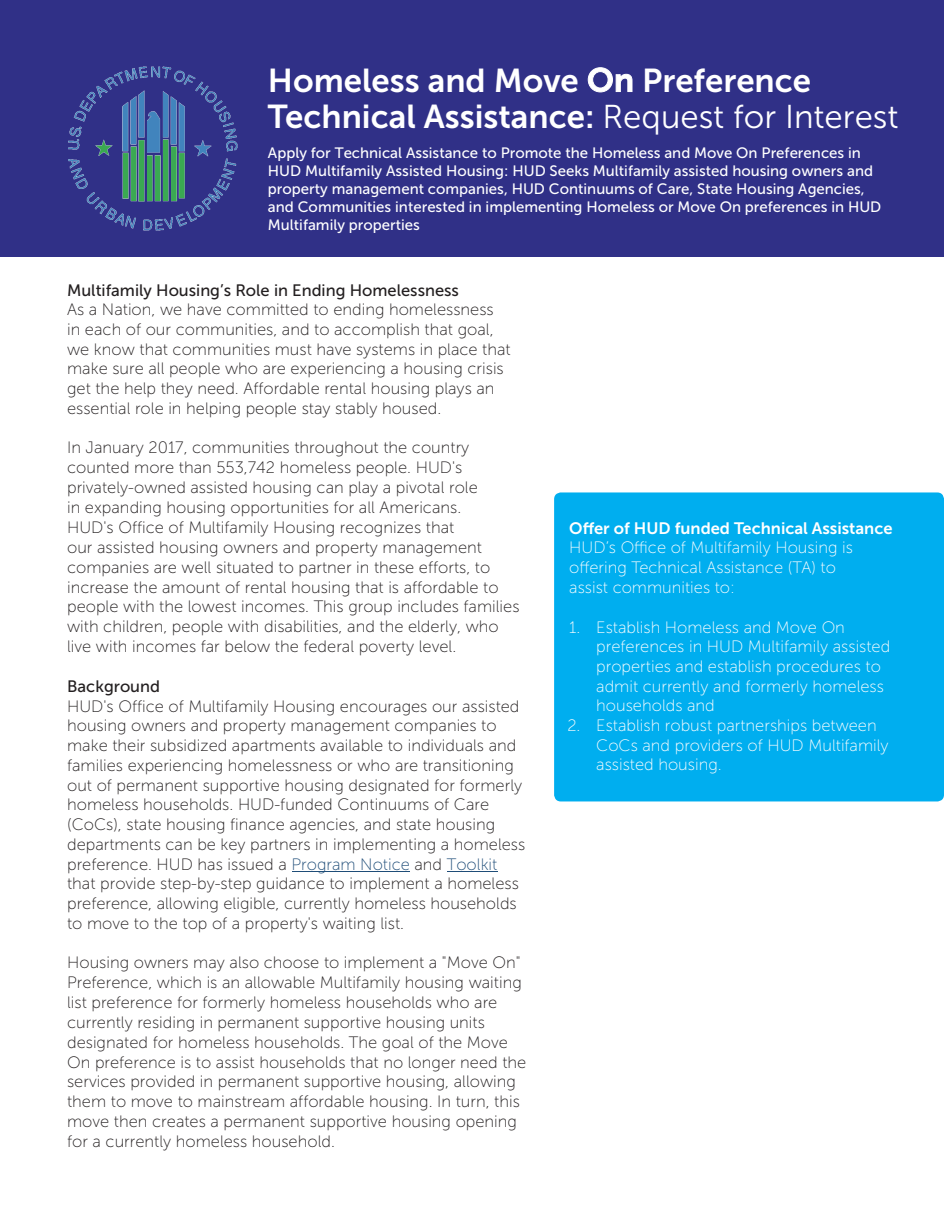
<style>
.page{position:relative;width:944px;height:1214px;background:#fff}
.page>*{position:absolute;margin:0;border:0;box-sizing:border-box;transform-origin:0 0}
.t1{font:33px/36px "Museo Sans 700";color:#fff}
.t2{font:16.5px/19.8px "Museo Sans 100";color:#231f20}
.t3{font:16.5px/19.6px "Museo Sans 100";color:#fff}
.t4{font:16.5px "Museo Sans 500";color:#231f20}
.t5{font:16.5px "Museo Sans 700";color:#fff}
.t6{font:15px/18px "Museo Sans 500";color:#fff}
.s1{font-family:"Museo Sans 300"}
.s2{color:#1f4d78}
</style>
<div class="page">
<div style="left:554px;top:492px;width:390px;height:309px;background:#00aeef;border-radius:7px"></div>
<div style="left:0;top:0;width:944px;height:257px;background:#303087"></div>
<img style="left:68px;top:66px;width:170px;height:165px">
<hr style="left:292px;top:871px;width:117px;height:1px;background:#1f4d78">
<hr style="left:447px;top:871px;width:50px;height:1px;background:#1f4d78">
<h1 class="t1" style="left:268px;top:62px;width:632px">Homeless and Move On Preference<br>Technical Assistance: <span class="s1">Request for Interest</span></h1>
<p class="t6" style="left:268px;top:144px;width:615px">Apply for Technical Assistance to Promote the Homeless and Move On Preferences in HUD Multifamily Assisted Housing: HUD Seeks Multifamily assisted housing owners and property management companies, HUD Continuums of Care, State Housing Agencies, and Communities interested in implementing Homeless or Move On preferences in HUD Multifamily properties</p>
<p class="t4" style="left:67px;top:281px;width:393px">Multifamily Housing’s Role in Ending Homelessness</p>
<p class="t2" style="left:67px;top:300px;width:445px">As a Nation, we have committed to ending homelessness in each of our communities, and to accomplish that goal, we know that communities must have systems in place that make sure all people who are experiencing a housing crisis get the help they need. Affordable rental housing plays an essential role in helping people stay stably housed.</p>
<p class="t2" style="left:67px;top:438px;width:454px">In January 2017, communities throughout the country counted more than 553,742 homeless people. HUD's privately-owned assisted housing can play a pivotal role<br>in expanding housing opportunities for all Americans.<br>HUD's Office of Multifamily Housing recognizes that<br>our assisted housing owners and property management companies are well situated to partner in these efforts, to increase the amount of rental housing that is affordable to people with the lowest incomes. This group includes families with children, people with disabilities, and the elderly, who live with incomes far below the federal poverty level.</p>
<p class="t4" style="left:67px;top:677px;width:94px">Background</p>
<p class="t2" style="left:67px;top:696px;width:459px">HUD's Office of Multifamily Housing encourages our assisted housing owners and property management companies to make their subsidized apartments available to individuals and families experiencing homelessness or who are transitioning out of permanent supportive housing designated for formerly homeless households. HUD-funded Continuums of Care (CoCs), state housing finance agencies, and state housing departments can be key partners in implementing a homeless preference. HUD has issued a <span class="s2">Program Notice</span> and <span class="s2">Toolkit </span>that provide step-by-step guidance to implement a homeless preference, allowing eligible, currently homeless households to move to the top of a property's waiting list.</p>
<p class="t2" style="left:67px;top:953px;width:460px">Housing owners may also choose to implement a "Move On" Preference, which is an allowable Multifamily housing waiting list preference for formerly homeless households who are currently residing in permanent supportive housing units designated for homeless households. The goal of the Move On preference is to assist households that no longer need the services provided in permanent supportive housing, allowing them to move to mainstream affordable housing. In turn, this move then creates a permanent supportive housing opening for a currently homeless household.</p>
<p class="t5" style="left:569px;top:519px;width:325px">Offer of HUD funded Technical Assistance</p>
<p class="t3" style="left:569px;top:538px;width:285px">HUD’s Office of Multifamily Housing is offering Technical Assistance (TA) to assist communities to:</p>
<p class="t3" style="left:596px;top:617px;width:295px;text-indent:-27px">1. Establish Homeless and Move On preferences in HUD Multifamily assisted properties and establish procedures to admit currently and formerly homeless households and</p>
<p class="t3" style="left:596px;top:716px;width:294px;text-indent:-29px">2. Establish robust partnerships between<br>CoCs and providers of HUD Multifamily assisted housing.</p>
</div>
